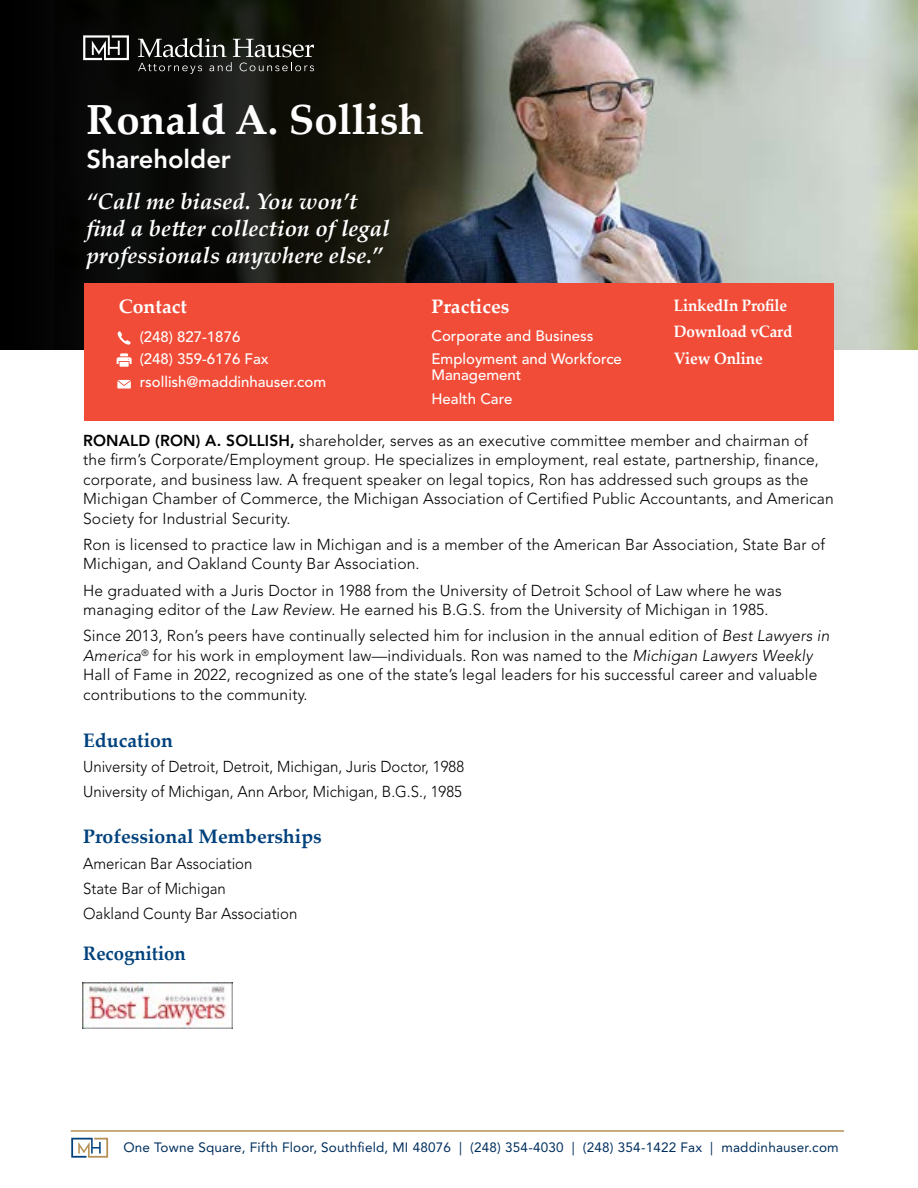
<style>
.page{position:relative;width:918px;height:1188px;background:#fff}
.page>*{position:absolute;margin:0;border:0;box-sizing:border-box;transform-origin:0 0}
.t1{font:700 42px "Palatino Linotype";color:#fff}
.t2{font:800 25.5px "Avenir LT Std";color:#fff}
.t3{font:italic 700 22.5px/27px "Palatino Linotype";color:#fff}
.t4{font:700 19.5px "Palatino Linotype";color:#00427d}
.t5{font:700 19.5px "Palatino Linotype";color:#fff}
.t6{font:700 19.5px "Palatino Linotype";color:#00427d;scale:.95 1}
.t7{font:700 16.5px/26.5px "Palatino Linotype";letter-spacing:-.01em;color:#fff;scale:.93 1}
.t8{font:300 15.75px/19.5px "Avenir LT Std";letter-spacing:.01em;color:#000}
.t9{font:300 15.75px/25px "Avenir LT Std";letter-spacing:.01em;color:#000;scale:.95 1}
.t10{font:500 15px/22.5px "Avenir LT Std";color:#fff}
.t11{font:13.5px "Avenir LT Std";letter-spacing:.015em;color:#002e5c}
.s1{font-weight:800}
.s2{font-style:italic}
</style>
<div class="page">
<img style="left:82px;top:983px;width:150px;height:45px">
<hr style="left:71px;top:1130px;width:773px;height:2px;background:#b59157">
<svg style="left:71px;top:1138px;width:37px;height:20px"></svg>
<img style="left:477px;top:0;width:441px;height:350px">
<svg style="left:0;top:0;width:477px;height:350px;background:#14140e"></svg>
<svg style="left:83px;top:35px;width:46px;height:25px"></svg>
<svg style="left:138px;top:38px;width:176px;height:36px;background:#3a3b37"></svg>
<div style="left:84px;top:284px;width:750px;height:137px;background:#f04c38"></div>
<svg style="left:118px;top:331px;width:13px;height:14px"></svg>
<svg style="left:117px;top:353px;width:15px;height:14px"></svg>
<svg style="left:117px;top:380px;width:14px;height:9px"></svg>
<h1 class="t1" style="left:86px;top:90px;width:339px">Ronald A. Sollish</h1>
<h2 class="t2" style="left:86px;top:144px;width:146px">Shareholder</h2>
<h3 class="t3" style="left:86px;top:187px;width:305px">“Call me biased. You won’t find a better collection of legal professionals anywhere else.”</h3>
<p class="t5" style="left:119px;top:292px;width:70px">Contact</p>
<p class="t10" style="left:140px;top:326px;width:188px">(248) 827-1876<br>(248) 359-6176 Fax rsollish@maddinhauser.com</p>
<p class="t5" style="left:431px;top:292px;width:79px">Practices</p>
<p class="t10" style="left:431px;top:324px;width:192px;line-height:23.2px">Corporate and Business<br>Employment and Workforce</p>
<p class="t10" style="left:431px;top:364px;width:92px;line-height:23.2px">Management<br>Health Care</p>
<p class="t7" style="left:674px;top:291px;width:129px">LinkedIn Profile<br>Download vCard<br>View Online</p>
<p class="t8" style="left:83px;top:430px;width:752px"><span class="s1">RONALD (RON) A. SOLLISH,</span> shareholder, serves as an executive committee member and chairman of the firm’s Corporate/Employment group. He specializes in employment, real estate, partnership, finance, corporate, and business law. A frequent speaker on legal topics, Ron has addressed such groups as the Michigan Chamber of Commerce, the Michigan Association of Certified Public Accountants, and American Society for Industrial Security.</p>
<p class="t8" style="left:83px;top:535px;width:743px">Ron is licensed to practice law in Michigan and is a member of the American Bar Association, State Bar of<br>Michigan, and Oakland County Bar Association.</p>
<p class="t8" style="left:83px;top:580px;width:700px">He graduated with a Juris Doctor in 1988 from the University of Detroit School of Law where he was managing editor of the <span class="s2">Law Review</span>. He earned his B.G.S. from the University of Michigan in 1985.</p>
<p class="t8" style="left:83px;top:626px;width:748px">Since 2013, Ron’s peers have continually selected him for inclusion in the annual edition of <span class="s2">Best Lawyers in America</span><sup>®</sup> for his work in employment law—individuals. Ron was named to the <span class="s2">Michigan Lawyers Weekly </span>Hall of Fame in 2022, recognized as one of the state’s legal leaders for his successful career and valuable contributions to the community.</p>
<p class="t4" style="left:83px;top:726px;width:91px">Education</p>
<p class="t9" style="left:83px;top:754px;width:403px">University of Detroit, Detroit, Michigan, Juris Doctor, 1988<br>University of Michigan, Ann Arbor, Michigan, B.G.S., 1985</p>
<p class="t4" style="left:83px;top:823px;width:240px">Professional Memberships</p>
<p class="t9" style="left:83px;top:851px;width:227px">American Bar Association<br>State Bar of Michigan<br>Oakland County Bar Association</p>
<p class="t6" style="left:83px;top:940px;width:110px">Recognition</p>
<p class="t11" style="left:123px;top:1139px;width:717px">One Towne Square, Fifth Floor, Southfield, MI 48076 | (248) 354-4030 | (248) 354-1422 Fax | maddinhauser.com</p>
</div>
